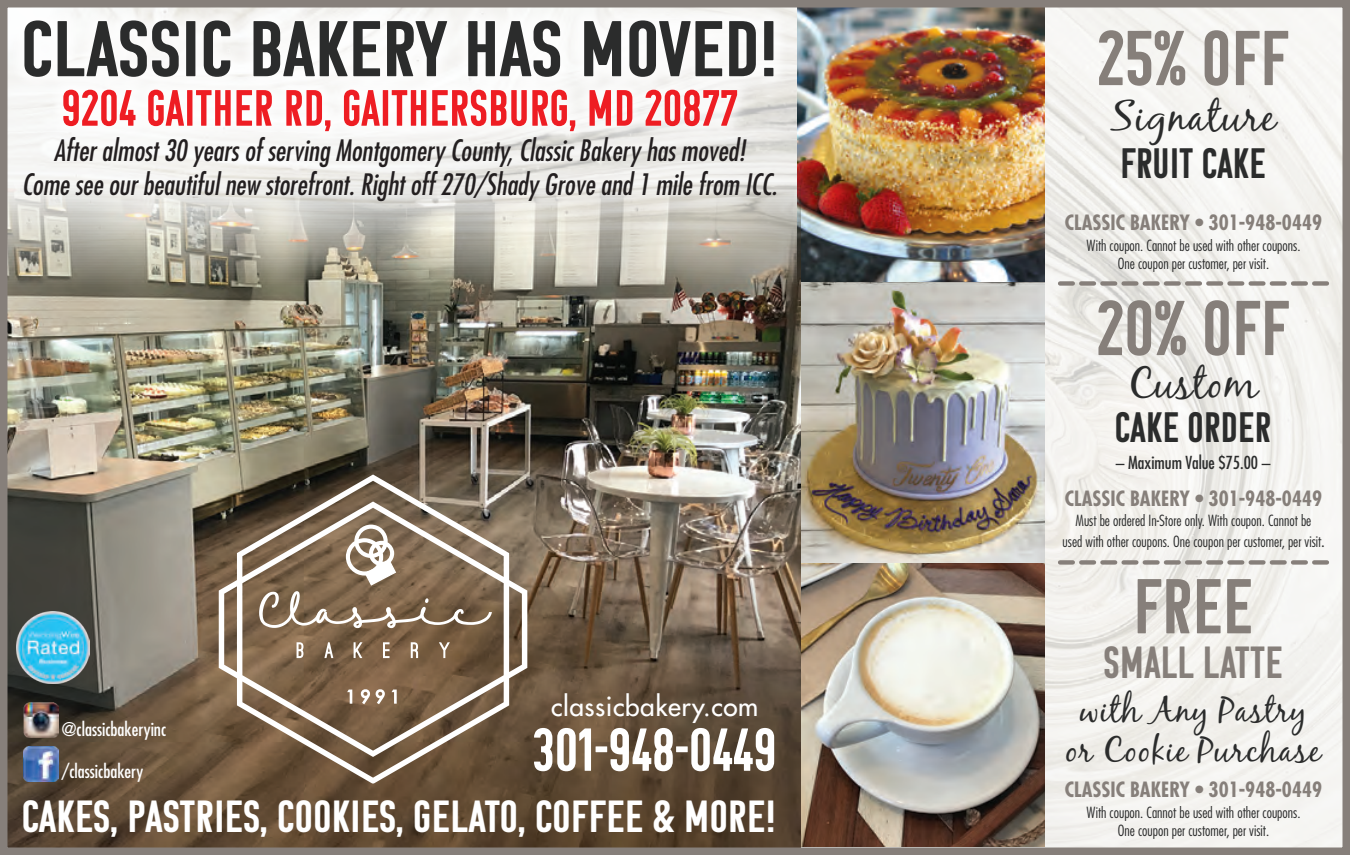
<style>
.page{position:relative;width:1350px;height:855px;background:#fff}
.page>*{position:absolute;margin:0;border:0;box-sizing:border-box;transform-origin:0 0}
.t1{font:78.75px "Komu B";letter-spacing:.02em;color:#2b2c2c;scale:1.11 1}
.t2{font:77.5px "Komu B";letter-spacing:.025em;color:#867f7a}
.t3{font:60.5px "Komu B";letter-spacing:.025em;color:#fff}
.t4{font:51px "Komu B";letter-spacing:.025em;color:#ee1d23}
.t5{font:45px "Komu B";letter-spacing:.025em;color:#fff;scale:1.06 1}
.t6{font:45px "Komu B";letter-spacing:.025em;color:#867f7a}
.t7{font:42.5px "Komu B";letter-spacing:.025em;color:#2b2c2c}
.t8{font:42.5px "Black Jack";letter-spacing:.025em;color:#2b2c2c}
.t9{font:34.5px "Black Jack";letter-spacing:.025em;color:#2b2c2c}
.t10{font:italic condensed 28.75px "Futura";color:#231f20}
.t11{font:26.25px "Futura";letter-spacing:.02em;color:#fff}
.t12{font:700 condensed 20.5px "Futura";color:#867f7a}
.t13{font:condensed 18.5px "Futura";color:#fff}
.t14{font:condensed 17.5px "Futura";color:#2b2c2c}
.t15{font:300 condensed 15px "Futura";color:#2b2c2c}
.s1{font-weight:400}
</style>
<div class="page">
<svg style="left:1045px;top:9px;width:296px;height:837px;fill:#f4f3f0"></svg>
<img style="left:801px;top:285px;width:244px;height:561px">
<img style="left:798px;top:9px;width:247px;height:276px">
<img style="left:9px;top:131px;width:792px;height:715px">
<div style="left:0;top:0;width:1350px;height:855px;border:8px solid #867f7a"></div>
<div style="left:9px;top:5px;width:780px;height:88px;background:#fff"></div>
<div style="left:47px;top:74px;width:706px;height:73px;background:#fff"></div>
<img style="left:17px;top:611px;width:73px;height:73px">
<img style="left:24px;top:703px;width:34px;height:34px">
<img style="left:24px;top:746px;width:34px;height:35px">
<svg style="left:1060px;top:281px;width:267px;height:5px"></svg>
<svg style="left:1060px;top:560px;width:267px;height:5px"></svg>
<svg style="left:219px;top:474px;width:308px;height:309px;background:#806d58"></svg>
<svg style="left:347px;top:690px;width:5px;height:14px"></svg>
<svg style="left:361px;top:689px;width:9px;height:15px"></svg>
<svg style="left:376px;top:689px;width:9px;height:15px"></svg>
<svg style="left:392px;top:690px;width:5px;height:14px"></svg>
<svg style="left:297px;top:642px;width:6px;height:16px"></svg>
<svg style="left:324px;top:642px;width:9px;height:16px"></svg>
<svg style="left:354px;top:642px;width:9px;height:16px"></svg>
<svg style="left:383px;top:642px;width:7px;height:16px"></svg>
<svg style="left:411px;top:642px;width:7px;height:16px"></svg>
<svg style="left:439px;top:642px;width:11px;height:16px"></svg>
<svg style="left:259px;top:525px;width:233px;height:103px;background:#94806b"></svg>
<p class="t1" style="left:22px;top:6px;width:682px">CLASSIC BAKERY HAS MOVED!</p>
<p class="t4" style="left:62px;top:80px;width:677px">9204 GAITHER RD, GAITHERSBURG, MD 20877</p>
<p class="t10" style="left:54px;top:132px;width:693px">After almost 30 years of serving Montgomery County, Classic Bakery has moved!</p>
<p class="t10" style="left:22px;top:167px;width:757px">Come see our beautiful new storefront. Right off 270/Shady Grove and 1 mile from ICC.</p>
<p class="t13" style="left:62px;top:718px;width:106px">@classicbakeryinc</p>
<p class="t13" style="left:62px;top:759px;width:83px">/classicbakery</p>
<p class="t11" style="left:551px;top:689px;width:209px">classicbakery.com</p>
<p class="t3" style="left:533px;top:717px;width:244px">301-948-0449</p>
<p class="t5" style="left:22px;top:792px;width:712px">CAKES, PASTRIES, COOKIES, GELATO, COFFEE &amp; MORE!</p>
<p class="t2" style="left:1098px;top:16px;width:191px">25% OFF</p>
<p class="t8" style="left:1111px;top:91px;width:167px">Signature</p>
<p class="t7" style="left:1121px;top:140px;width:146px">FRUIT CAKE</p>
<p class="t12" style="left:1065px;top:210px;width:259px">CLASSIC BAKERY • 301-948-0449</p>
<p class="t15" style="left:1087px;top:236px;width:215px">With coupon. Cannot be used with other coupons.</p>
<p class="t15" style="left:1118px;top:254px;width:153px">One coupon per customer, per visit.</p>
<p class="t2" style="left:1098px;top:286px;width:192px">20% OFF</p>
<p class="t8" style="left:1128px;top:358px;width:132px">Custom</p>
<p class="t7" style="left:1115px;top:404px;width:157px">CAKE ORDER</p>
<p class="t14" style="left:1116px;top:452px;width:156px">– Maximum Value $75.00 –</p>
<p class="t12" style="left:1065px;top:485px;width:259px">CLASSIC BAKERY • 301-948-0449</p>
<p class="t15" style="left:1076px;top:511px;width:237px">Must be ordered In-Store only. With coupon. Cannot be</p>
<p class="t15" style="left:1063px;top:532px;width:263px">used with other coupons. One coupon per customer, per visit<span class="s1">.</span></p>
<p class="t2" style="left:1134px;top:564px;width:119px">FREE</p>
<p class="t6" style="left:1104px;top:638px;width:180px">SMALL LATTE</p>
<p class="t9" style="left:1080px;top:689px;width:229px">with Any Pastry</p>
<p class="t9" style="left:1066px;top:729px;width:256px">or Cookie Purchase</p>
<p class="t12" style="left:1065px;top:777px;width:259px">CLASSIC BAKERY • 301-948-0449</p>
<p class="t15" style="left:1087px;top:803px;width:215px">With coupon. Cannot be used with other coupons.</p>
<p class="t15" style="left:1118px;top:821px;width:153px">One coupon per customer, per visit.</p>
</div>
